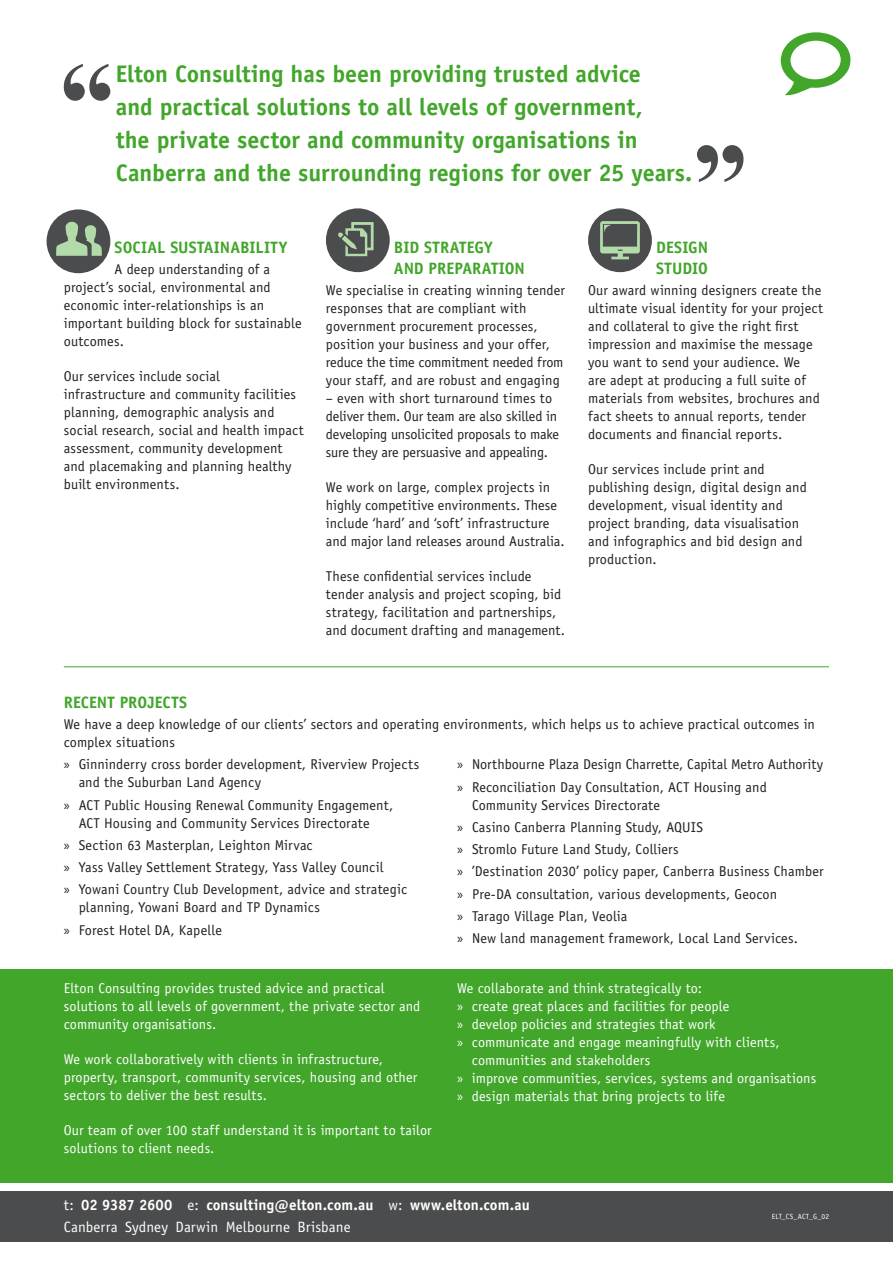
<style>
.page{position:relative;width:893px;height:1263px;background:#fff}
.page>*{position:absolute;margin:0;border:0;box-sizing:border-box;transform-origin:0 0}
.D_Body{font:700 24px/33px "Officina Sans Std";color:#41a62a}
.C_level_head{font:700 16.5px/21px "Officina Sans Std";color:#41a62a}
.text{font:700 15px "Officina Sans Std";letter-spacing:.005em;color:#fff}
.text-2{font:15px "Officina Sans Std";letter-spacing:.005em;color:#fff}
.D_Body-2{font:14.25px/18px "Officina Sans Std";letter-spacing:.005em;color:#231f20}
.D_Body-3{font:14.25px/18px "Officina Sans Std";letter-spacing:.01em;color:#fff}
.D_Body_Before_Bullet{font:14.25px/18px "Officina Sans Std";letter-spacing:.01em;color:#231f20}
.D_Body_Before_Bullet-2{font:14.25px "Officina Sans Std";letter-spacing:.01em;color:#fff}
.D_Body-4{font:7.5px "Officina Sans Std";letter-spacing:.015em;color:#fff}
.s1{font-family:"Myriad Pro"}
.s2{font-weight:400}
</style>
<div class="page">
<svg style="left:781px;top:32px;width:69px;height:63px"></svg>
<div style="left:790px;top:41px;width:51px;height:38px;background:#fff;border-radius:50%"></div>
<svg style="left:64px;top:64px;width:46px;height:37px"></svg>
<svg style="left:697px;top:145px;width:46px;height:37px"></svg>
<hr style="left:64px;top:666px;width:765px;height:1px;background:#41a62a">
<div style="left:326px;top:208px;width:64px;height:64px;background:#4b4c4d;border-radius:50%"></div>
<svg style="left:338px;top:222px;width:35px;height:34px"></svg>
<div style="left:588px;top:208px;width:64px;height:64px;background:#4b4c4d;border-radius:50%"></div>
<svg style="left:600px;top:221px;width:40px;height:38px"></svg>
<div style="left:47px;top:209px;width:63px;height:64px;background:#4b4c4d;border-radius:50%"></div>
<svg style="left:56px;top:222px;width:46px;height:34px"></svg>
<div style="left:0;top:1191px;width:893px;height:51px;background:#4b4c4d"></div>
<div style="left:0;top:969px;width:893px;height:214px;background:#41a62a"></div>
<p class="D_Body" style="left:116px;top:57px;width:578px">Elton Consulting has been providing trusted advice<br>and practical solutions to all levels of government,<br>the private sector and community organisations in Canberra and the surrounding regions for over 25 years.</p>
<p class="C_level_head" style="left:115px;top:236px;width:174px">SOCIAL SUSTAINABILITY</p>
<p class="D_Body-2" style="left:64px;top:260px;width:239px;text-indent:51px">A deep understanding of a project’s social, environmental and economic inter-relationships is an important building block for sustainable outcomes.</p>
<p class="D_Body-2" style="left:64px;top:367px;width:241px">Our services include social infrastructure and community facilities planning, demographic analysis and social research, social and health impact assessment, community development and placemaking and planning healthy built environments.</p>
<p class="C_level_head" style="left:394px;top:236px;width:133px">BID STRATEGY<br>AND PREPARATION</p>
<p class="D_Body-2" style="left:326px;top:281px;width:241px">We specialise in creating winning tender responses that are compliant with government procurement processes, position your business and your offer, reduce the time commitment needed from your staff, and are robust and engaging</p>
<p class="D_Body-2" style="left:326px;top:389px;width:235px">– even with short turnaround times to deliver them. Our team are also skilled in developing unsolicited proposals to make sure they are persuasive and appealing.</p>
<p class="D_Body-2" style="left:326px;top:478px;width:240px">We work on large, complex projects in highly competitive environments. These include ‘hard’ and ‘soft’ infrastructure and major land releases around Australia.</p>
<p class="D_Body-2" style="left:326px;top:567px;width:241px">These confidential services include tender analysis and project scoping, bid strategy, facilitation and partnerships, and document drafting and management.</p>
<p class="C_level_head" style="left:656px;top:236px;width:53px">DESIGN<br>STUDIO</p>
<p class="D_Body-2" style="left:588px;top:281px;width:237px">Our award winning designers create the ultimate visual identity for your project and collateral to give the right first impression and maximise the message you want to send your audience. We<br>are adept at producing a full suite of materials from websites, brochures and fact sheets to annual reports, tender documents and financial reports.</p>
<p class="D_Body-2" style="left:588px;top:460px;width:220px">Our services include print and publishing design, digital design and development, visual identity and project branding, data visualisation and infographics and bid design and production.</p>
<p class="C_level_head" style="left:64px;top:691px;width:125px">RECENT PROJECTS</p>
<p class="D_Body_Before_Bullet" style="left:64px;top:715px;width:753px">We have a deep knowledge of our clients’ sectors and operating environments, which helps us to achieve practical outcomes in complex situations</p>
<p class="D_Body-2" style="left:79px;top:755px;width:342px;text-indent:-15px"><span class="s1">»</span> Ginninderry cross border development, Riverview Projects and the Suburban Land Agency</p>
<p class="D_Body-2" style="left:79px;top:796px;width:316px;text-indent:-15px"><span class="s1">»</span> ACT Public Housing Renewal Community Engagement,<br>ACT Housing and Community Services Directorate</p>
<p class="D_Body-2" style="left:64px;top:836px;width:250px"><span class="s1">»</span> Section 63 Masterplan, Leighton Mirvac</p>
<p class="D_Body-2" style="left:64px;top:858px;width:321px"><span class="s1">»</span> Yass Valley Settlement Strategy, Yass Valley Council</p>
<p class="D_Body-2" style="left:79px;top:880px;width:330px;text-indent:-15px"><span class="s1">»</span> Yowani Country Club Development, advice and strategic planning, Yowani Board and TP Dynamics</p>
<p class="D_Body-2" style="left:64px;top:921px;width:160px"><span class="s1">»</span> Forest Hotel DA, Kapelle</p>
<p class="D_Body-2" style="left:457px;top:755px;width:368px"><span class="s1">»</span> Northbourne Plaza Design Charrette, Capital Metro Authority</p>
<p class="D_Body-2" style="left:472px;top:778px;width:296px;text-indent:-15px"><span class="s1">»</span> Reconciliation Day Consultation, ACT Housing and<br>Community Services Directorate</p>
<p class="D_Body-2" style="left:457px;top:818px;width:247px"><span class="s1">»</span> Casino Canberra Planning Study, AQUIS</p>
<p class="D_Body-2" style="left:457px;top:840px;width:223px"><span class="s1">»</span> Stromlo Future Land Study, Colliers</p>
<p class="D_Body-2" style="left:457px;top:862px;width:368px"><span class="s1">»</span> ’Destination 2030’ policy paper, Canberra Business Chamber</p>
<p class="D_Body-2" style="left:457px;top:885px;width:322px"><span class="s1">»</span> Pre-DA consultation, various developments, Geocon</p>
<p class="D_Body-2" style="left:457px;top:907px;width:172px"><span class="s1">»</span> Tarago Village Plan, Veolia</p>
<p class="D_Body-2" style="left:457px;top:929px;width:342px"><span class="s1">»</span> New land management framework, Local Land Services.</p>
<p class="D_Body-3" style="left:64px;top:979px;width:358px">Elton Consulting provides trusted advice and practical solutions to all levels of government, the private sector and community organisations.</p>
<p class="D_Body-3" style="left:64px;top:1050px;width:355px">We work collaboratively with clients in infrastructure, property, transport, community services, housing and other sectors to deliver the best results.</p>
<p class="D_Body-3" style="left:64px;top:1121px;width:369px">Our team of over 100 staff understand it is important to tailor solutions to client needs.</p>
<p class="D_Body_Before_Bullet-2" style="left:457px;top:980px;width:247px">We collaborate and think strategically to:</p>
<p class="D_Body-3" style="left:457px;top:997px;width:274px"><span class="s1">»</span> create great places and facilities for people</p>
<p class="D_Body-3" style="left:457px;top:1015px;width:260px"><span class="s1">»</span> develop policies and strategies that work</p>
<p class="D_Body-3" style="left:472px;top:1033px;width:309px;text-indent:-15px"><span class="s1">»</span> communicate and engage meaningfully with clients, communities and stakeholders</p>
<p class="D_Body-3" style="left:457px;top:1069px;width:361px"><span class="s1">»</span> improve communities, services, systems and organisations</p>
<p class="D_Body-3" style="left:457px;top:1087px;width:269px"><span class="s1">»</span> design materials that bring projects to life</p>
<p class="text" style="left:64px;top:1195px;width:467px"><span class="s2">t:</span> 02 9387 2600 <span class="s2">e:</span> consulting@elton.com.au <span class="s2">w:</span> www.elton.com.au</p>
<p class="text-2" style="left:64px;top:1218px;width:288px">Canberra Sydney Darwin Melbourne Brisbane</p>
<p class="D_Body-4" style="left:772px;top:1212px;width:59px">ELT_CS_ACT_G_02</p>
</div>
